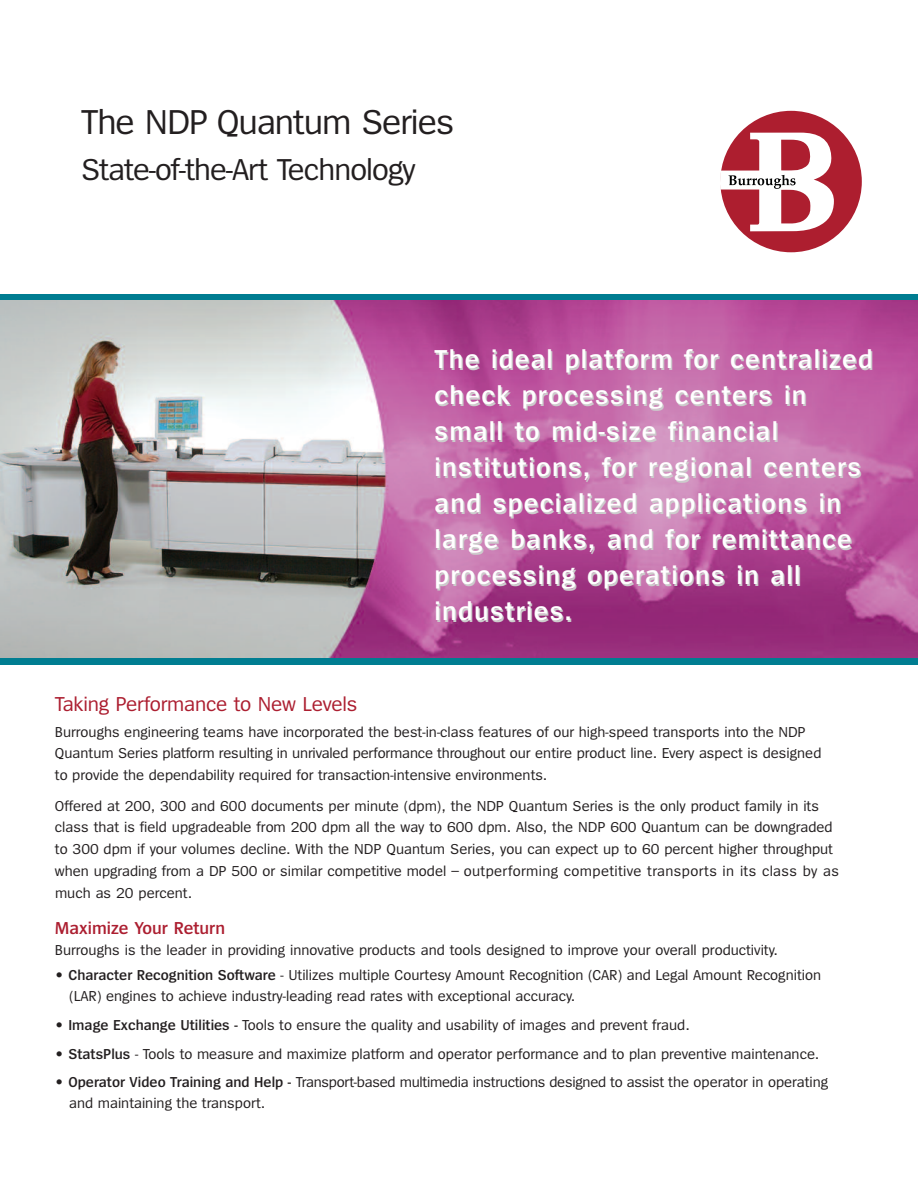
<style>
.page{position:relative;width:918px;height:1188px;background:#fff}
.page>*{position:absolute;margin:0;border:0;box-sizing:border-box;transform-origin:0 0}
.t1{font:36px "Spiegel";letter-spacing:-.03em;color:#231f20}
.t2{font:31.5px "Spiegel";letter-spacing:-.03em;color:#231f20}
.t3{font:600 27px/36px "Spiegel";letter-spacing:.05em;color:#fff}
.t4{font:21px "Spiegel";letter-spacing:-.01em;color:#ac1e30}
.t5{font:600 18px "Spiegel";color:#ac1e30}
.t6{font:15px/21.8px "Spiegel";color:#231f20}
.s1{font-weight:600}
</style>
<div class="page">
<svg style="left:0;top:294px;width:918px;height:370px;background:#187a92"></svg>
<img style="left:0;top:301px;width:918px;height:356px">
<div style="left:720px;top:111px;width:142px;height:141px;background:#ad1e2f;border-radius:50%"></div>
<svg style="left:720px;top:133px;width:114px;height:98px"></svg>
<h1 class="t1" style="left:81px;top:109px;width:375px">The NDP Quantum Series</h1>
<h2 class="t2" style="left:81px;top:158px;width:336px">State-of-the-Art Technology</h2>
<p class="t3" style="left:435px;top:343px;width:440px">The ideal platform for centralized check processing centers in small to mid-size financial institutions, for regional centers and specialized applications in large banks, and for remittance processing operations in all industries.</p>
<h3 class="t4" style="left:55px;top:696px;width:304px">Taking Performance to New Levels</h3>
<p class="t6" style="left:55px;top:722px;width:768px">Burroughs engineering teams have incorporated the best-in-class features of our high-speed transports into the NDP<br>Quantum Series platform resulting in unrivaled performance throughout our entire product line. Every aspect is designed to provide the dependability required for transaction-intensive environments.</p>
<p class="t6" style="left:55px;top:796px;width:786px">Offered at 200, 300 and 600 documents per minute (dpm), the NDP Quantum Series is the only product family in its class that is field upgradeable from 200 dpm all the way to 600 dpm. Also, the NDP 600 Quantum can be downgraded to 300 dpm if your volumes decline. With the NDP Quantum Series, you can expect up to 60 percent higher throughput when upgrading from a DP 500 or similar competitive model – outperforming competitive transports in its class by as much as 20 percent.</p>
<p class="t5" style="left:55px;top:922px;width:172px">Maximize Your Return</p>
<p class="t6" style="left:55px;top:940px;width:725px">Burroughs is the leader in providing innovative products and tools designed to improve your overall productivity.</p>
<p class="t6" style="left:69px;top:966px;width:753px;line-height:21px;text-indent:-14px">• <span class="s1">Character Recognition Software</span> - Utilizes multiple Courtesy Amount Recognition (CAR) and Legal Amount Recognition (LAR) engines to achieve industry-leading read rates with exceptional accuracy.</p>
<p class="t6" style="left:55px;top:1015px;width:636px">• <span class="s1">Image Exchange Utilities -</span> Tools to ensure the quality and usability of images and prevent fraud.</p>
<p class="t6" style="left:55px;top:1044px;width:766px">• <span class="s1">StatsPlus</span> - Tools to measure and maximize platform and operator performance and to plan preventive maintenance.</p>
<p class="t6" style="left:69px;top:1073px;width:761px;line-height:21px;text-indent:-14px">• <span class="s1">Operator Video Training and Help -</span> Transport-based multimedia instructions designed to assist the operator in operating and maintaining the transport.</p>
</div>
